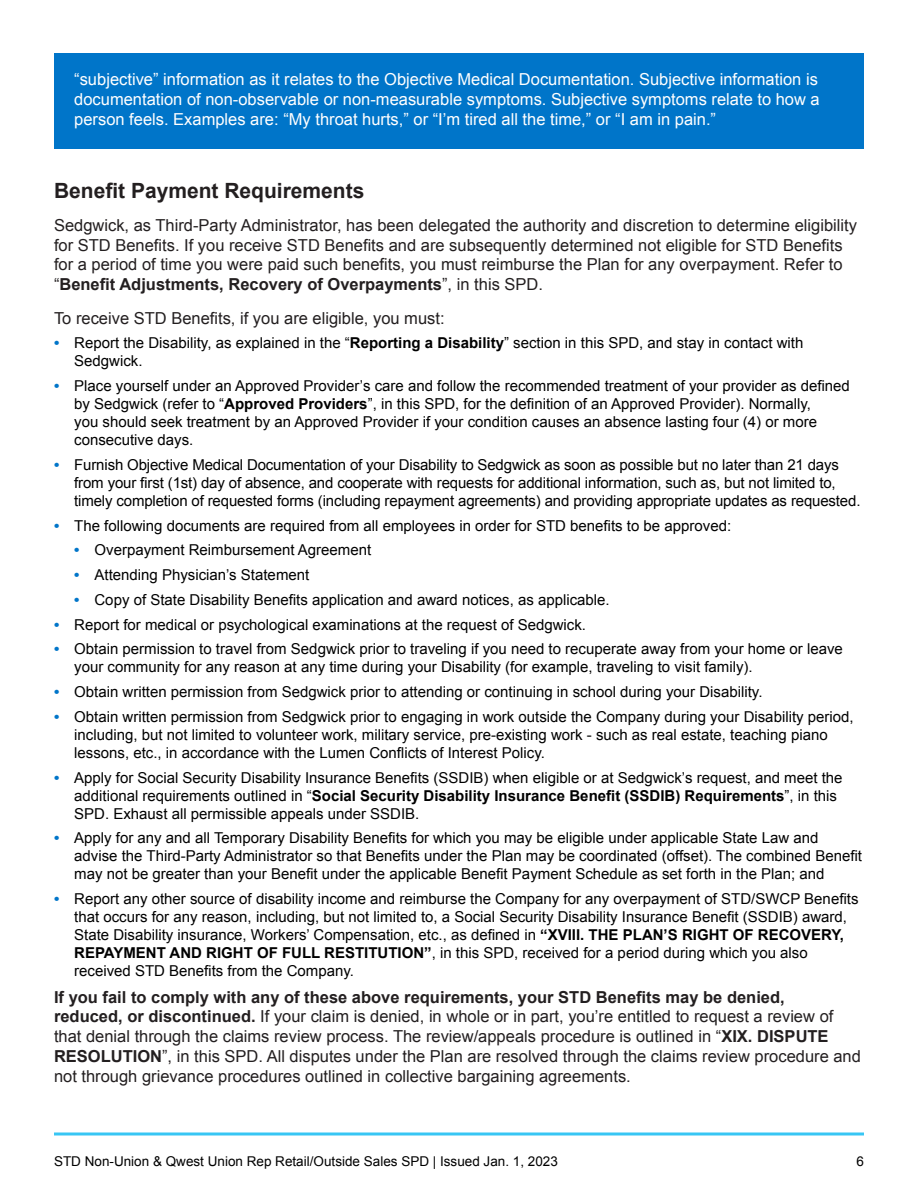
<style>
.page{position:relative;width:918px;height:1188px;background:#fff}
.page>*{position:absolute;margin:0;border:0;box-sizing:border-box;transform-origin:0 0}
.t1{font:700 21px "Arial";color:#231f20}
.t2{font:16.5px/19.8px "Arial";color:#231f20}
.t3{font:16.5px/19.8px "Arial";color:#fff;text-align:justify}
.t4{font:15px/18px "Arial";color:#000}
.t5{font:13.5px "Arial";color:#000}
.s1{font-weight:700}
.s2{font-weight:700;color:#0075c9}
</style>
<div class="page">
<svg style="left:54px;top:1132px;width:810px;height:4px;background:#69d4f6"></svg>
<div style="left:54px;top:53px;width:810px;height:96px;background:#0075c9"></div>
<p class="t3" style="left:74px;top:70px;width:747px">“subjective” information as it relates to the Objective Medical Documentation. Subjective information is documentation of non-observable or non-measurable symptoms. Subjective symptoms relate to how a person feels. Examples are: “My throat hurts,” or “I’m tired all the time,” or “I am in pain.”</p>
<h1 class="t1" style="left:54px;top:176px;width:312px">Benefit Payment Requirements</h1>
<p class="t2" style="left:54px;top:215px;width:805px">Sedgwick, as Third-Party Administrator, has been delegated the authority and discretion to determine eligibility for STD Benefits. If you receive STD Benefits and are subsequently determined not eligible for STD Benefits for a period of time you were paid such benefits, you must reimburse the Plan for any overpayment. Refer to “<span class="s1">Benefit Adjustments, Recovery of Overpayments</span>”, in this SPD.</p>
<p class="t2" style="left:54px;top:308px;width:392px">To receive STD Benefits, if you are eligible, you must:</p>
<p class="t4" style="left:74px;top:334px;width:731px;text-indent:-20px"><span class="s2">•</span> Report the Disability, as explained in the “<span class="s1">Reporting a Disability</span>” section in this SPD, and stay in contact with<br>Sedgwick.</p>
<p class="t4" style="left:74px;top:377px;width:777px;text-indent:-20px"><span class="s2">•</span> Place yourself under an Approved Provider’s care and follow the recommended treatment of your provider as defined by Sedgwick (refer to “<span class="s1">Approved Providers</span>”, in this SPD, for the definition of an Approved Provider). Normally,<br>you should seek treatment by an Approved Provider if your condition causes an absence lasting four (4) or more consecutive days.</p>
<p class="t4" style="left:74px;top:456px;width:788px;text-indent:-20px"><span class="s2">•</span> Furnish Objective Medical Documentation of your Disability to Sedgwick as soon as possible but no later than 21 days from your first (1st) day of absence, and cooperate with requests for additional information, such as, but not limited to, timely completion of requested forms (including repayment agreements) and providing appropriate updates as requested.</p>
<p class="t4" style="left:54px;top:516px;width:679px"><span class="s2">•</span> The following documents are required from all employees in order for STD benefits to be approved:</p>
<p class="t4" style="left:74px;top:541px;width:299px"><span class="s2">•</span> Overpayment Reimbursement Agreement</p>
<p class="t4" style="left:74px;top:566px;width:237px"><span class="s2">•</span> Attending Physician’s Statement</p>
<p class="t4" style="left:74px;top:591px;width:537px"><span class="s2">•</span> Copy of State Disability Benefits application and award notices, as applicable.</p>
<p class="t4" style="left:54px;top:615px;width:534px"><span class="s2">•</span> Report for medical or psychological examinations at the request of Sedgwick.</p>
<p class="t4" style="left:74px;top:640px;width:770px;text-indent:-20px"><span class="s2">•</span> Obtain permission to travel from Sedgwick prior to traveling if you need to recuperate away from your home or leave your community for any reason at any time during your Disability (for example, traveling to visit family).</p>
<p class="t4" style="left:54px;top:683px;width:710px"><span class="s2">•</span> Obtain written permission from Sedgwick prior to attending or continuing in school during your Disability.</p>
<p class="t4" style="left:74px;top:708px;width:781px;text-indent:-20px"><span class="s2">•</span> Obtain written permission from Sedgwick prior to engaging in work outside the Company during your Disability period, including, but not limited to volunteer work, military service, pre-existing work - such as real estate, teaching piano lessons, etc., in accordance with the Lumen Conflicts of Interest Policy.</p>
<p class="t4" style="left:74px;top:768px;width:770px;text-indent:-20px"><span class="s2">•</span> Apply for Social Security Disability Insurance Benefits (SSDIB) when eligible or at Sedgwick’s request, and meet the additional requirements outlined in “<span class="s1">Social Security Disability Insurance Benefit (SSDIB) Requirements</span>”, in this<br>SPD. Exhaust all permissible appeals under SSDIB.</p>
<p class="t4" style="left:74px;top:829px;width:789px;text-indent:-20px"><span class="s2">•</span> Apply for any and all Temporary Disability Benefits for which you may be eligible under applicable State Law and advise the Third-Party Administrator so that Benefits under the Plan may be coordinated (offset). The combined Benefit may not be greater than your Benefit under the applicable Benefit Payment Schedule as set forth in the Plan; and</p>
<p class="t4" style="left:74px;top:890px;width:786px;text-indent:-20px"><span class="s2">•</span> Report any other source of disability income and reimburse the Company for any overpayment of STD/SWCP Benefits that occurs for any reason, including, but not limited to, a Social Security Disability Insurance Benefit (SSDIB) award, State Disability insurance, Workers’ Compensation, etc., as defined in <span class="s1">“XVIII. THE PLAN’S RIGHT OF RECOVERY, REPAYMENT AND RIGHT OF FULL RESTITUTION”</span>, in this SPD, received for a period during which you also received STD Benefits from the Company.</p>
<p class="t2" style="left:54px;top:987px;width:808px"><span class="s1">If you fail to comply with any of these above requirements, your STD Benefits may be denied,<br>reduced, or discontinued.</span> If your claim is denied, in whole or in part, you’re entitled to request a review of that denial through the claims review process. The review/appeals procedure is outlined in “<span class="s1">XIX. DISPUTE RESOLUTION</span>”, in this SPD. All disputes under the Plan are resolved through the claims review procedure and not through grievance procedures outlined in collective bargaining agreements.</p>
<p class="t5" style="left:54px;top:1152px;width:505px">STD Non-Union &amp; Qwest Union Rep Retail/Outside Sales SPD | Issued Jan. 1, 2023</p>
<p class="t5" style="left:856px;top:1152px;width:9px">6</p>
</div>
